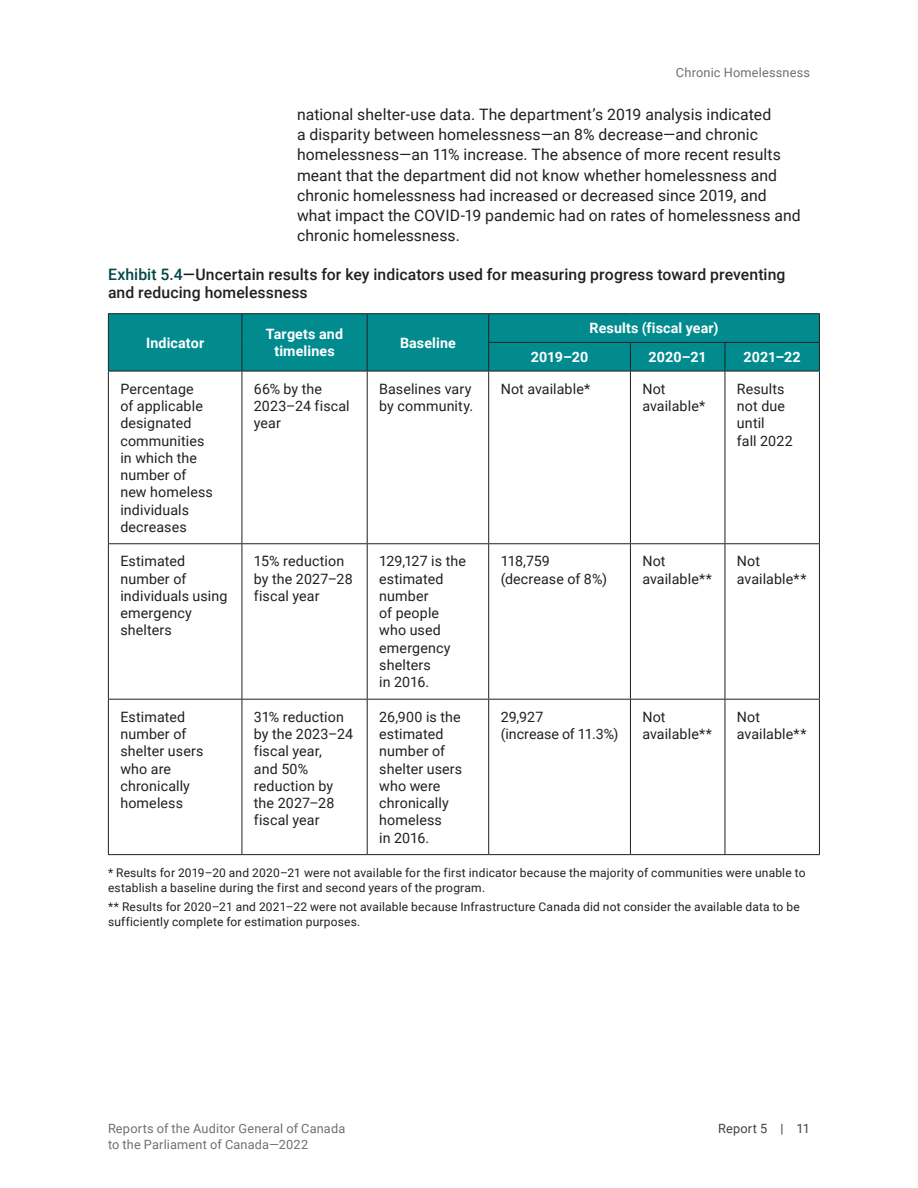
<style>
.page{position:relative;width:918px;height:1188px;background:#fff}
.page>*{position:absolute;margin:0;border:0;box-sizing:border-box;transform-origin:0 0}
.Para_num{font:15.75px/20.2px "Roboto";letter-spacing:.005em;color:#231f20}
.Exhibit_Title{font:500 15.75px/18.8px "Roboto";letter-spacing:.005em;color:#231f20}
.Table_Text{font:14.25px/17.2px "Roboto";letter-spacing:.01em;color:#231f20}
.Table_Heading{font:700 14.25px/17.2px "Roboto";letter-spacing:.01em;color:#fff;text-align:center}
.t1{font:12.75px/15.8px "Roboto";letter-spacing:.015em;color:#707071}
.t2{font:12.75px "Roboto";letter-spacing:.015em;color:#414042}
.Table_Note{font:12px/15px "Roboto";letter-spacing:.015em;color:#231f20}
.s1{color:#034648}
</style>
<div class="page">
<hr style="left:108px;top:313px;width:134px;height:1px;background:#231f20">
<hr style="left:242px;top:313px;width:125px;height:1px;background:#231f20">
<hr style="left:367px;top:313px;width:122px;height:1px;background:#231f20">
<hr style="left:489px;top:313px;width:141px;height:1px;background:#231f20">
<hr style="left:630px;top:313px;width:95px;height:1px;background:#231f20">
<hr style="left:725px;top:313px;width:95px;height:1px;background:#231f20">
<div style="left:108px;top:314px;width:712px;height:57px;background:#018b8f"></div>
<hr style="left:108px;top:371px;width:134px;height:1px;background:#231f20">
<hr style="left:108px;top:371px;width:1px;height:172px;background:#231f20">
<hr style="left:242px;top:371px;width:125px;height:1px;background:#231f20">
<hr style="left:242px;top:371px;width:1px;height:172px;background:#231f20">
<hr style="left:367px;top:371px;width:122px;height:1px;background:#231f20">
<hr style="left:367px;top:371px;width:1px;height:172px;background:#231f20">
<hr style="left:489px;top:371px;width:141px;height:1px;background:#231f20">
<hr style="left:488px;top:371px;width:1px;height:172px;background:#231f20">
<hr style="left:630px;top:371px;width:95px;height:1px;background:#231f20">
<hr style="left:630px;top:371px;width:1px;height:172px;background:#231f20">
<hr style="left:725px;top:371px;width:95px;height:1px;background:#231f20">
<hr style="left:725px;top:371px;width:1px;height:172px;background:#231f20">
<hr style="left:819px;top:371px;width:1px;height:172px;background:#231f20">
<hr style="left:108px;top:543px;width:134px;height:1px;background:#231f20">
<hr style="left:108px;top:544px;width:1px;height:155px;background:#231f20">
<hr style="left:242px;top:543px;width:125px;height:1px;background:#231f20">
<hr style="left:242px;top:544px;width:1px;height:155px;background:#231f20">
<hr style="left:367px;top:543px;width:122px;height:1px;background:#231f20">
<hr style="left:367px;top:544px;width:1px;height:155px;background:#231f20">
<hr style="left:489px;top:543px;width:141px;height:1px;background:#231f20">
<hr style="left:488px;top:544px;width:1px;height:155px;background:#231f20">
<hr style="left:630px;top:543px;width:95px;height:1px;background:#231f20">
<hr style="left:630px;top:544px;width:1px;height:155px;background:#231f20">
<hr style="left:725px;top:543px;width:95px;height:1px;background:#231f20">
<hr style="left:725px;top:544px;width:1px;height:155px;background:#231f20">
<hr style="left:819px;top:544px;width:1px;height:155px;background:#231f20">
<hr style="left:108px;top:699px;width:134px;height:1px;background:#231f20">
<hr style="left:108px;top:700px;width:1px;height:154px;background:#231f20">
<hr style="left:242px;top:699px;width:125px;height:1px;background:#231f20">
<hr style="left:242px;top:700px;width:1px;height:154px;background:#231f20">
<hr style="left:367px;top:699px;width:122px;height:1px;background:#231f20">
<hr style="left:367px;top:700px;width:1px;height:154px;background:#231f20">
<hr style="left:489px;top:699px;width:141px;height:1px;background:#231f20">
<hr style="left:488px;top:700px;width:1px;height:154px;background:#231f20">
<hr style="left:630px;top:699px;width:95px;height:1px;background:#231f20">
<hr style="left:630px;top:700px;width:1px;height:154px;background:#231f20">
<hr style="left:725px;top:699px;width:95px;height:1px;background:#231f20">
<hr style="left:725px;top:700px;width:1px;height:154px;background:#231f20">
<hr style="left:819px;top:700px;width:1px;height:154px;background:#231f20">
<hr style="left:108px;top:854px;width:134px;height:1px;background:#231f20">
<hr style="left:242px;top:854px;width:125px;height:1px;background:#231f20">
<hr style="left:367px;top:854px;width:122px;height:1px;background:#231f20">
<hr style="left:489px;top:854px;width:141px;height:1px;background:#231f20">
<hr style="left:630px;top:854px;width:95px;height:1px;background:#231f20">
<hr style="left:725px;top:854px;width:95px;height:1px;background:#231f20">
<p class="t1" style="left:676px;top:64px;width:136px">Chronic Homelessness</p>
<p class="Para_num" style="left:297px;top:104px;width:505px">national shelter-use data. The department’s 2019 analysis indicated<br>a disparity between homelessness—an 8% decrease—and chronic homelessness—an 11% increase. The absence of more recent results meant that the department did not know whether homelessness and chronic homelessness had increased or decreased since 2019, and what impact the COVID-19 pandemic had on rates of homelessness and chronic homelessness.</p>
<p class="Exhibit_Title" style="left:108px;top:264px;width:679px"><span class="s1">Exhibit 5.4</span>—Uncertain results for key indicators used for measuring progress toward preventing and reducing homelessness</p>
<p class="Table_Heading" style="left:146px;top:334px;width:60px">Indicator</p>
<p class="Table_Heading" style="left:266px;top:325px;width:79px">Targets and timelines</p>
<p class="Table_Heading" style="left:400px;top:334px;width:57px">Baseline</p>
<p class="Table_Heading" style="left:590px;top:319px;width:130px">Results (fiscal year)</p>
<p class="Table_Heading" style="left:531px;top:348px;width:59px">2019–20</p>
<p class="Table_Heading" style="left:649px;top:348px;width:60px">2020–21</p>
<p class="Table_Heading" style="left:744px;top:348px;width:59px">2021–22</p>
<p class="Table_Text" style="left:120px;top:380px;width:94px">Percentage<br>of applicable designated communities in which the number of new homeless individuals decreases</p>
<p class="Table_Text" style="left:254px;top:380px;width:97px">66% by the<br>2023–24 fiscal year</p>
<p class="Table_Text" style="left:379px;top:380px;width:96px">Baselines vary by community.</p>
<p class="Table_Text" style="left:501px;top:380px;width:91px">Not available*</p>
<p class="Table_Text" style="left:642px;top:380px;width:64px">Not available*</p>
<p class="Table_Text" style="left:737px;top:380px;width:57px">Results not due until<br>fall 2022</p>
<p class="Table_Text" style="left:120px;top:552px;width:109px">Estimated number of individuals using emergency shelters</p>
<p class="Table_Text" style="left:254px;top:552px;width:100px">15% reduction by the 2027–28 fiscal year</p>
<p class="Table_Text" style="left:379px;top:552px;width:88px">129,127 is the estimated number<br>of people who used emergency shelters<br>in 2016.</p>
<p class="Table_Text" style="left:501px;top:552px;width:108px">118,759 (decrease of 8%)</p>
<p class="Table_Text" style="left:642px;top:552px;width:71px">Not available**</p>
<p class="Table_Text" style="left:737px;top:552px;width:71px">Not available**</p>
<p class="Table_Text" style="left:120px;top:708px;width:85px">Estimated number of shelter users who are chronically homeless</p>
<p class="Table_Text" style="left:254px;top:708px;width:101px">31% reduction by the 2023–24 fiscal year,<br>and 50% reduction by the 2027–28 fiscal year</p>
<p class="Table_Text" style="left:379px;top:708px;width:85px">26,900 is the estimated number of shelter users who were chronically homeless<br>in 2016.</p>
<p class="Table_Text" style="left:501px;top:708px;width:119px">29,927<br>(increase of 11.3%)</p>
<p class="Table_Text" style="left:642px;top:708px;width:71px">Not available**</p>
<p class="Table_Text" style="left:737px;top:708px;width:71px">Not available**</p>
<p class="Table_Note" style="left:108px;top:865px;width:699px">* Results for 2019–20 and 2020–21 were not available for the first indicator because the majority of communities were unable to establish a baseline during the first and second years of the program.</p>
<p class="Table_Note" style="left:108px;top:899px;width:693px">** Results for 2020–21 and 2021–22 were not available because Infrastructure Canada did not consider the available data to be sufficiently complete for estimation purposes.</p>
<p class="t1" style="left:108px;top:1120px;width:239px">Reports of the Auditor General of Canada to the Parliament of Canada—2022</p>
<p class="t2" style="left:718px;top:1120px;width:93px">Report 5 | 11</p>
</div>
